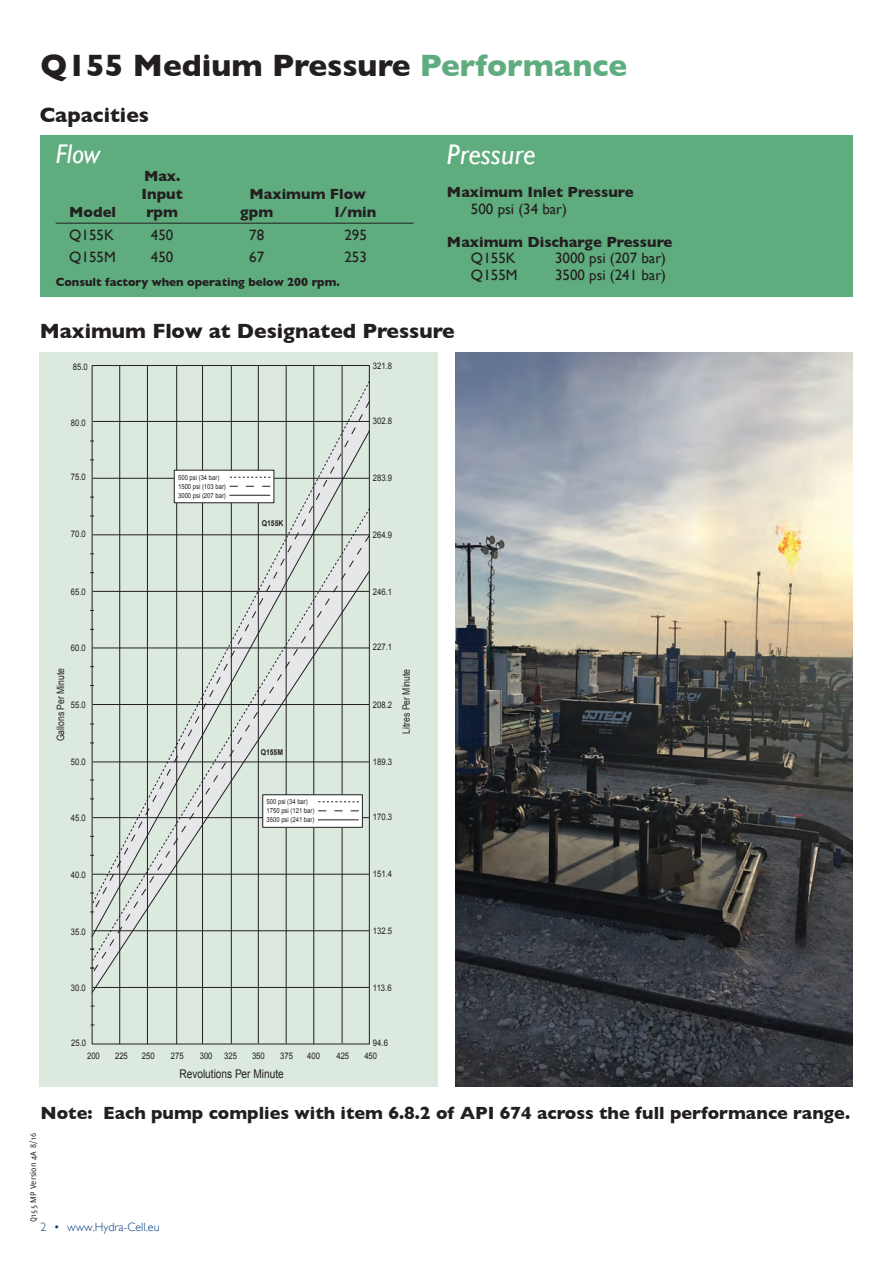
<style>
.page{position:relative;width:893px;height:1263px;background:#fff}
.page>*{position:absolute;margin:0;border:0;box-sizing:border-box;transform-origin:0 0}
.t1{font:700 31.5px "Gill Sans";color:#231f20}
.t2{font:italic 28.5px "Gill Sans";color:#fff}
.t3{font:italic 27px "Gill Sans";color:#fff}
.t4{font:700 21px "Gill Sans";color:#231f20}
.t5{font:700 18px "Gill Sans";color:#231f20}
.t6{font:700 15px "Gill Sans";color:#231f20}
.t7{font:15px "Gill Sans";color:#231f20}
.t8{font:700 12px "Gill Sans";color:#231f20}
.t9{font:12px "Arial";color:#231f20;scale:.85 1}
.t10{font:300 12px "Gill Sans";color:#013d7d}
.t11{font:10.2px "Arial";color:#231f20;scale:.85 1}
.t12{font:9px "Arial";color:#231f20;scale:.85 1}
.t13{font:9px "Delicious";color:#231f20}
.t14{font:700 7.95px "Arial";color:#231f20;scale:.85 1}
.t15{font:6.9px/9px "Arial";color:#231f20;scale:.85 1}
.s1{color:#5fac7e}
</style>
<div class="page">
<div style="left:40px;top:352px;width:398px;height:734px;background:#dce9de"></div>
<svg style="left:91px;top:938px;width:251px;height:37px"></svg>
<svg style="left:91px;top:915px;width:277px;height:23px"></svg>
<hr style="left:286px;top:366px;width:1px;height:678px;background:#231f20">
<hr style="left:342px;top:366px;width:1px;height:677px;background:#231f20">
<hr style="left:231px;top:366px;width:1px;height:678px;background:#231f20">
<hr style="left:176px;top:366px;width:1px;height:678px;background:#231f20">
<hr style="left:119px;top:366px;width:1px;height:678px;background:#231f20">
<hr style="left:147px;top:366px;width:1px;height:678px;background:#231f20">
<hr style="left:202px;top:366px;width:1px;height:678px;background:#231f20">
<hr style="left:258px;top:366px;width:1px;height:677px;background:#231f20">
<hr style="left:313px;top:366px;width:1px;height:678px;background:#231f20">
<svg style="left:91px;top:400px;width:277px;height:515px"></svg>
<hr style="left:93px;top:478px;width:276px;height:1px;background:#231f20">
<hr style="left:93px;top:534px;width:276px;height:1px;background:#231f20">
<hr style="left:93px;top:591px;width:276px;height:1px;background:#231f20">
<hr style="left:93px;top:648px;width:276px;height:1px;background:#231f20">
<hr style="left:93px;top:704px;width:276px;height:1px;background:#231f20">
<hr style="left:93px;top:817px;width:276px;height:1px;background:#231f20">
<hr style="left:93px;top:762px;width:276px;height:1px;background:#231f20">
<hr style="left:93px;top:874px;width:276px;height:1px;background:#231f20">
<hr style="left:93px;top:930px;width:276px;height:1px;background:#231f20">
<hr style="left:93px;top:421px;width:276px;height:1px;background:#231f20">
<hr style="left:92px;top:987px;width:277px;height:1px;background:#231f20">
<div style="left:92px;top:365px;width:278px;height:679px;border:1px solid #231f20"></div>
<div style="left:263px;top:795px;width:99px;height:32px;background:#fff"></div>
<div style="left:262px;top:794px;width:101px;height:34px;border:1px solid #231f20"></div>
<svg style="left:318px;top:801px;width:41px;height:1px"></svg>
<hr style="left:318px;top:819px;width:41px;height:1px;background:#231f20">
<div style="left:174px;top:470px;width:100px;height:33px;background:#fff"></div>
<div style="left:174px;top:470px;width:100px;height:33px;border:1px solid #231f20"></div>
<svg style="left:230px;top:477px;width:40px;height:1px"></svg>
<hr style="left:229px;top:495px;width:41px;height:1px;background:#231f20">
<div style="left:40px;top:135px;width:812px;height:162px;background:#5fac7e"></div>
<hr style="left:56px;top:223px;width:358px;height:1px;background:#231f20">
<img style="left:455px;top:352px;width:397px;height:734px">
<p class="t1" style="left:41px;top:47px;width:588px">Q155 Medium Pressure <span class="s1">Performance</span></p>
<p class="t4" style="left:40px;top:103px;width:111px">Capacities</p>
<p class="t3" style="left:56px;top:139px;width:46px">Flow</p>
<p class="t6" style="left:144px;top:168px;width:38px">Max.</p>
<p class="t6" style="left:142px;top:186px;width:43px">Input</p>
<p class="t6" style="left:250px;top:186px;width:118px">Maximum Flow</p>
<p class="t6" style="left:69px;top:204px;width:49px">Model</p>
<p class="t6" style="left:146px;top:204px;width:33px">rpm</p>
<p class="t6" style="left:240px;top:204px;width:35px">gpm</p>
<p class="t6" style="left:335px;top:204px;width:43px">l/min</p>
<p class="t7" style="left:69px;top:226px;width:46px">Q155K</p>
<p class="t7" style="left:151px;top:226px;width:24px">450</p>
<p class="t7" style="left:249px;top:226px;width:16px">78</p>
<p class="t7" style="left:344px;top:226px;width:24px">295</p>
<p class="t7" style="left:69px;top:248px;width:48px">Q155M</p>
<p class="t7" style="left:151px;top:248px;width:24px">450</p>
<p class="t7" style="left:249px;top:248px;width:16px">67</p>
<p class="t7" style="left:344px;top:248px;width:24px">253</p>
<p class="t8" style="left:56px;top:275px;width:286px">Consult factory when operating below 200 rpm.</p>
<p class="t2" style="left:447px;top:139px;width:90px">Pressure</p>
<p class="t6" style="left:447px;top:184px;width:188px">Maximum Inlet Pressure</p>
<p class="t7" style="left:471px;top:200px;width:98px">500 psi (34 bar)</p>
<p class="t6" style="left:447px;top:233px;width:227px">Maximum Discharge Pressure</p>
<p class="t7" style="left:471px;top:250px;width:46px">Q155K</p>
<p class="t7" style="left:555px;top:250px;width:113px">3000 psi (207 bar)</p>
<p class="t7" style="left:471px;top:266px;width:48px">Q155M</p>
<p class="t7" style="left:555px;top:266px;width:113px">3500 psi (241 bar)</p>
<p class="t4" style="left:40px;top:319px;width:417px">Maximum Flow at Designated Pressure</p>
<p class="t12" style="left:73px;top:361px;width:19px">85.0</p>
<p class="t12" style="left:373px;top:360px;width:24px">321.8</p>
<p class="t12" style="left:71px;top:417px;width:19px">80.0</p>
<p class="t12" style="left:373px;top:415px;width:24px">302.8</p>
<p class="t12" style="left:71px;top:471px;width:19px">75.0</p>
<p class="t15" style="left:178px;top:473px;width:58px">500 psi (34 bar)<br>1500 psi (103 bar)<br>3000 psi (207 bar)</p>
<p class="t12" style="left:373px;top:472px;width:24px">283.9</p>
<p class="t14" style="left:262px;top:518px;width:27px">Q155K</p>
<p class="t12" style="left:71px;top:528px;width:19px">70.0</p>
<p class="t12" style="left:373px;top:529px;width:24px">264.9</p>
<p class="t12" style="left:71px;top:586px;width:19px">65.0</p>
<p class="t12" style="left:373px;top:585px;width:24px">246.1</p>
<p class="t12" style="left:71px;top:642px;width:19px">60.0</p>
<p class="t12" style="left:373px;top:641px;width:24px">227.1</p>
<p class="t11" style="left:54px;top:741px;width:88px;rotate:-90deg">Gallons Per Minute</p>
<p class="t12" style="left:71px;top:699px;width:19px">55.0</p>
<p class="t12" style="left:373px;top:698px;width:24px">208.2</p>
<p class="t11" style="left:400px;top:734px;width:78px;rotate:-90deg">Litres Per Minute</p>
<p class="t14" style="left:261px;top:747px;width:28px">Q155M</p>
<p class="t12" style="left:71px;top:755px;width:19px">50.0</p>
<p class="t12" style="left:373px;top:755px;width:24px">189.3</p>
<p class="t12" style="left:71px;top:812px;width:19px">45.0</p>
<p class="t15" style="left:267px;top:797px;width:58px">500 psi (34 bar)<br>1750 psi (121 bar)<br>3500 psi (241 bar)</p>
<p class="t12" style="left:373px;top:811px;width:24px">170.3</p>
<p class="t12" style="left:71px;top:869px;width:19px">40.0</p>
<p class="t12" style="left:373px;top:868px;width:24px">151.4</p>
<p class="t12" style="left:71px;top:926px;width:19px">35.0</p>
<p class="t12" style="left:373px;top:925px;width:24px">132.5</p>
<p class="t12" style="left:71px;top:982px;width:19px">30.0</p>
<p class="t12" style="left:373px;top:982px;width:24px">113.6</p>
<p class="t12" style="left:71px;top:1037px;width:19px">25.0</p>
<p class="t12" style="left:373px;top:1037px;width:19px">94.6</p>
<p class="t12" style="left:87px;top:1050px;width:17px">200</p>
<p class="t12" style="left:115px;top:1050px;width:17px">225</p>
<p class="t12" style="left:142px;top:1050px;width:17px">250</p>
<p class="t12" style="left:171px;top:1050px;width:17px">275</p>
<p class="t12" style="left:200px;top:1050px;width:17px">300</p>
<p class="t12" style="left:224px;top:1050px;width:17px">325</p>
<p class="t12" style="left:252px;top:1050px;width:17px">350</p>
<p class="t12" style="left:280px;top:1050px;width:17px">375</p>
<p class="t12" style="left:307px;top:1050px;width:17px">400</p>
<p class="t12" style="left:336px;top:1050px;width:17px">425</p>
<p class="t12" style="left:364px;top:1050px;width:17px">450</p>
<p class="t9" style="left:179px;top:1065px;width:124px">Revolutions Per Minute</p>
<p class="t5" style="left:40px;top:1103px;width:811px">Note: Each pump complies with item 6.8.2 of API 674 across the full performance range.</p>
<p class="t13" style="left:28px;top:1222px;width:91px;rotate:-90deg">Q155 MP Version 4A 8/16</p>
<p class="t10" style="left:40px;top:1220px;width:121px">2 • www.Hydra-Cell.eu</p>
</div>
